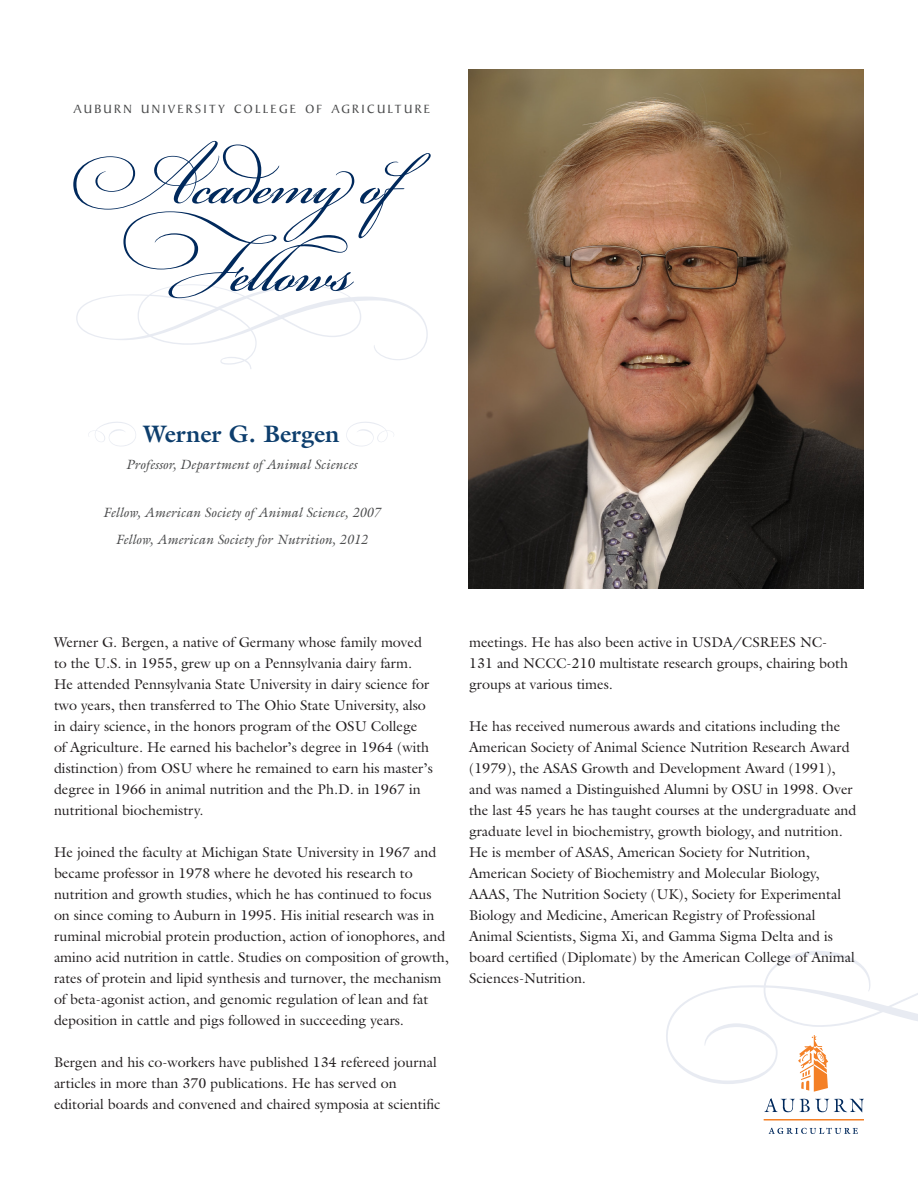
<style>
.page{position:relative;width:918px;height:1188px;background:#fff}
.page>*{position:absolute;margin:0;border:0;box-sizing:border-box;transform-origin:0 0}
.body{font:700 24px "Galliard";color:#0d3e6d}
.Sub_Scholarship_Name{font:14.25px/21px "Galliard";color:#231f20}
.body-2{font:italic 13.5px "Galliard";color:#4b4c4d}
.t1{font:12.9px "Baker Signet";letter-spacing:.18em;color:#4b4c4d}
</style>
<div class="page">
<img style="left:468px;top:69px;width:396px;height:520px">
<svg style="left:73px;top:141px;width:358px;height:228px"></svg>
<div style="left:764px;top:1119px;width:100px;height:1px;border:1px solid #f48026"></div>
<svg style="left:769px;top:1128px;width:89px;height:6px"></svg>
<svg style="left:764px;top:1098px;width:100px;height:14px"></svg>
<svg style="left:666px;top:951px;width:252px;height:141px"></svg>
<svg style="left:88px;top:422px;width:48px;height:25px"></svg>
<svg style="left:346px;top:422px;width:48px;height:25px"></svg>
<p class="t1" style="left:74px;top:101px;width:358px">AUBURN UNIVERSITY COLLEGE OF AGRICULTURE</p>
<p class="body" style="left:143px;top:418px;width:198px">Werner G. Bergen</p>
<p class="body-2" style="left:126px;top:456px;width:233px">Professor, Department of Animal Sciences</p>
<p class="body-2" style="left:103px;top:504px;width:279px">Fellow, American Society of Animal Science, 2007</p>
<p class="body-2" style="left:116px;top:531px;width:253px">Fellow, American Society for Nutrition, 2012</p>
<p class="Sub_Scholarship_Name" style="left:54px;top:632px;width:380px">Werner G. Bergen, a native of Germany whose family moved to the U.S. in 1955, grew up on a Pennsylvania dairy farm.<br>He attended Pennsylvania State University in dairy science for two years, then transferred to The Ohio State University, also in dairy science, in the honors program of the OSU College of Agriculture. He earned his bachelor’s degree in 1964 (with distinction) from OSU where he remained to earn his master’s degree in 1966 in animal nutrition and the Ph.D. in 1967 in nutritional biochemistry.</p>
<p class="Sub_Scholarship_Name" style="left:54px;top:842px;width:396px">He joined the faculty at Michigan State University in 1967 and became professor in 1978 where he devoted his research to nutrition and growth studies, which he has continued to focus on since coming to Auburn in 1995. His initial research was in ruminal microbial protein production, action of ionophores, and amino acid nutrition in cattle. Studies on composition of growth, rates of protein and lipid synthesis and turnover, the mechanism of beta-agonist action, and genomic regulation of lean and fat deposition in cattle and pigs followed in succeeding years.</p>
<p class="Sub_Scholarship_Name" style="left:54px;top:1052px;width:388px">Bergen and his co-workers have published 134 refereed journal articles in more than 370 publications. He has served on editorial boards and convened and chaired symposia at scientific</p>
<p class="Sub_Scholarship_Name" style="left:469px;top:632px;width:380px">meetings. He has also been active in USDA/CSREES NC-<br>131 and NCCC-210 multistate research groups, chairing both groups at various times.</p>
<p class="Sub_Scholarship_Name" style="left:469px;top:716px;width:389px">He has received numerous awards and citations including the American Society of Animal Science Nutrition Research Award (1979), the ASAS Growth and Development Award (1991), and was named a Distinguished Alumni by OSU in 1998. Over the last 45 years he has taught courses at the undergraduate and graduate level in biochemistry, growth biology, and nutrition.<br>He is member of ASAS, American Society for Nutrition, American Society of Biochemistry and Molecular Biology, AAAS, The Nutrition Society (UK), Society for Experimental Biology and Medicine, American Registry of Professional Animal Scientists, Sigma Xi, and Gamma Sigma Delta and is board certified (Diplomate) by the American College of Animal Sciences-Nutrition.</p>
</div>
